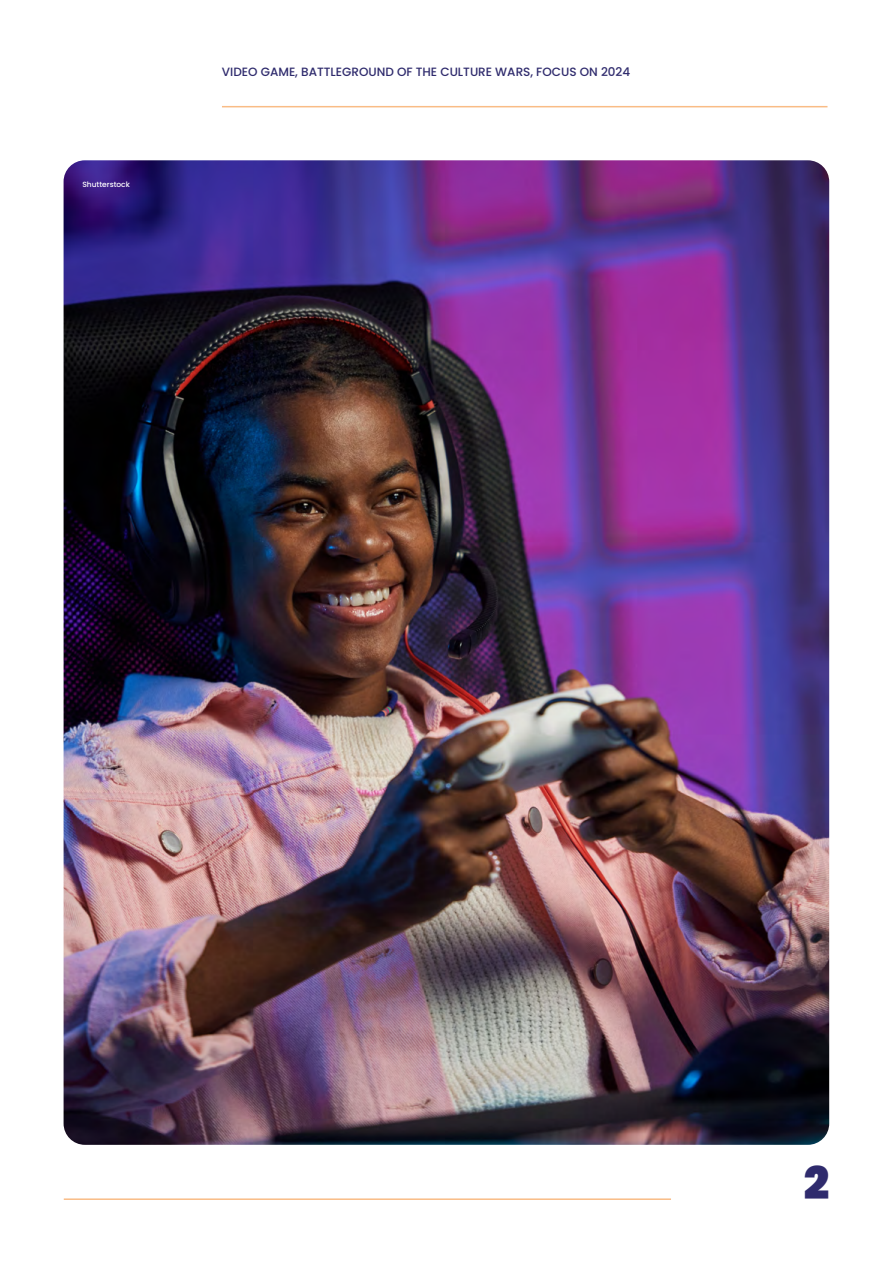
<style>
.page{position:relative;width:893px;height:1263px;background:#fff}
.page>*{position:absolute;margin:0;border:0;box-sizing:border-box;transform-origin:0 0}
.t1{font:900 45px "Poppins";color:#2f2b6d}
.t2{font:500 12px "Poppins";color:#2f2b6d}
.t3{font:500 7.5px "Poppins";color:#fff}
</style>
<div class="page">
<hr style="left:64px;top:1198px;width:607px;height:2px;background:#f9bc86">
<hr style="left:222px;top:106px;width:605px;height:1px;background:#f9bc86">
<img style="left:64px;top:160px;width:765px;height:985px">
<p class="t3" style="left:82px;top:180px;width:49px">Shutterstock</p>
<p class="t2" style="left:222px;top:65px;width:410px">VIDEO GAME, BATTLEGROUND OF THE CULTURE WARS, FOCUS ON 2024</p>
<h1 class="t1" style="left:804px;top:1157px;width:27px">2</h1>
</div>
